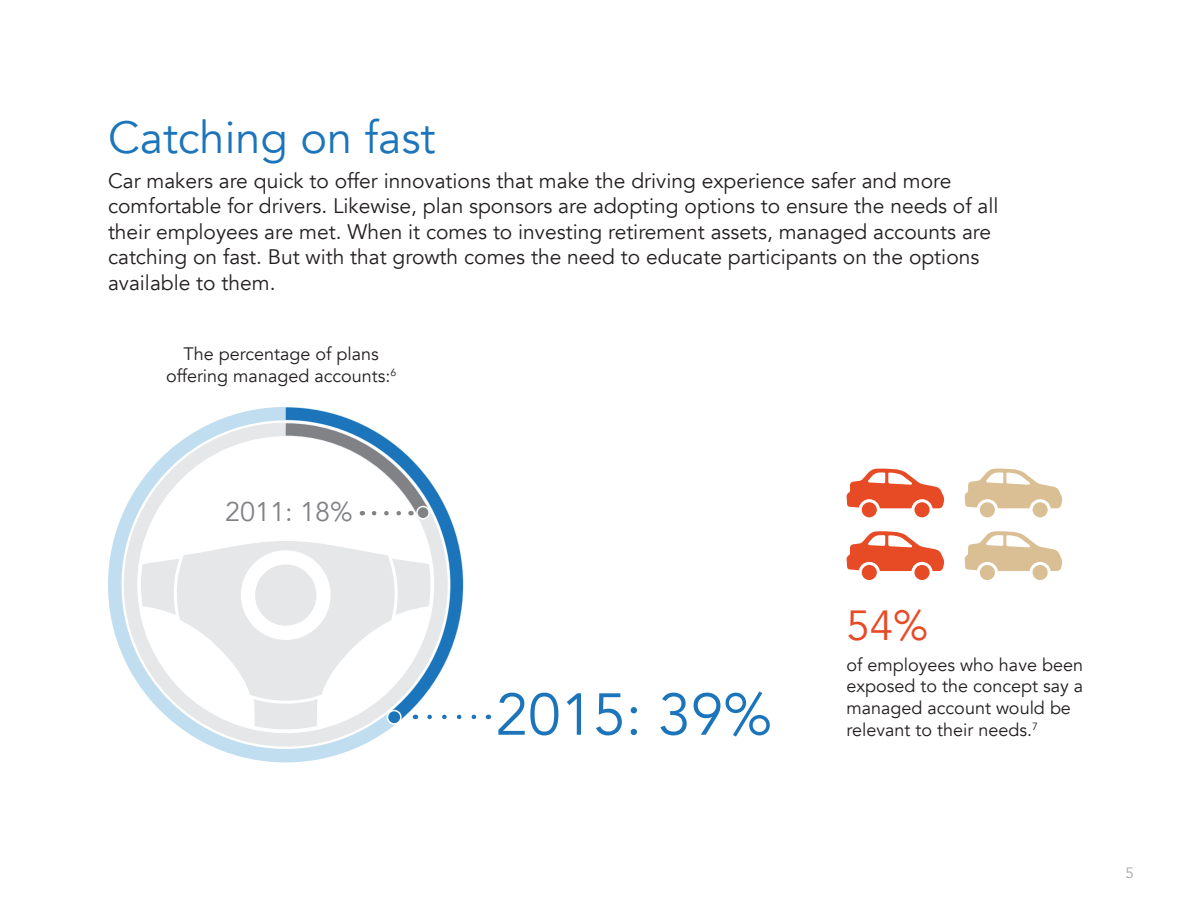
<style>
.page{position:relative;width:1188px;height:918px;background:#fff}
.page>*{position:absolute;margin:0;border:0;box-sizing:border-box;transform-origin:0 0}
.t1{font:58.5px "Avenir";color:#1c75ba}
.t2{font:45px "Avenir";color:#1c75ba}
.t3{font:42px "Avenir";color:#e64b26}
.t4{font:27px "Avenir";color:#808285}
.t5{font:21px/25.5px "Avenir";color:#231f20}
.t6{font:18px/21.6px "Avenir";color:#231f20;text-align:center}
.t7{font:15px "Avenir";color:#a8a9ad}
.t8{font:10.5px "Avenir";color:#231f20}
</style>
<div class="page">
<svg style="left:846px;top:468px;width:98px;height:49px"></svg>
<svg style="left:965px;top:468px;width:98px;height:49px"></svg>
<svg style="left:846px;top:531px;width:98px;height:49px"></svg>
<svg style="left:965px;top:531px;width:98px;height:49px"></svg>
<svg style="left:110px;top:408px;width:264px;height:353px"></svg>
<div style="left:108px;top:407px;width:356px;height:355px;border:14px solid #c0def0;border-radius:50%"></div>
<svg style="left:273px;top:407px;width:185px;height:134px"></svg>
<svg style="left:273px;top:417px;width:167px;height:113px"></svg>
<svg style="left:129px;top:541px;width:348px;height:198px"></svg>
<p class="t2" style="left:108px;top:111px;width:329px">Catching on fast</p>
<p class="t5" style="left:108px;top:168px;width:892px">Car makers are quick to offer innovations that make the driving experience safer and more comfortable for drivers. Likewise, plan sponsors are adopting options to ensure the needs of all their employees are met. When it comes to investing retirement assets, managed accounts are catching on fast. But with that growth comes the need to educate participants on the options available to them.</p>
<p class="t6" style="left:166px;top:343px;width:232px">The percentage of plans offering managed accounts:<sup>6</sup></p>
<p class="t4" style="left:225px;top:496px;width:129px">2011: 18%</p>
<p class="t1" style="left:496px;top:680px;width:278px">2015: 39%</p>
<p class="t3" style="left:847px;top:601px;width:83px">54%</p>
<p class="t6" style="left:847px;top:654px;width:238px;text-align:left">of employees who have been exposed to the concept say a managed account would be relevant to their needs.</p>
<p class="t8" style="left:1032px;top:720px;width:7px">7</p>
<p class="t7" style="left:1126px;top:864px;width:10px">5</p>
</div>
